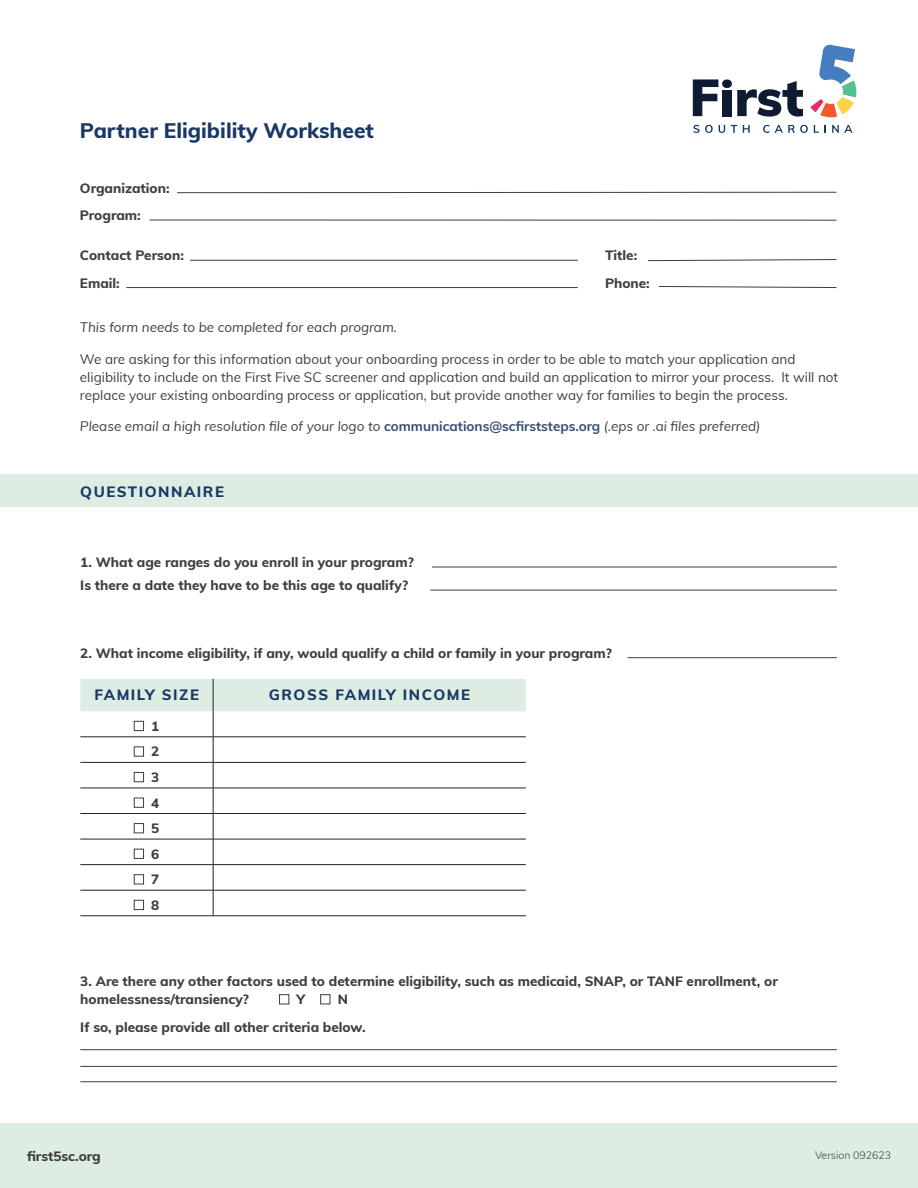
<style>
.page{position:relative;width:918px;height:1188px;background:#fff}
.page>*{position:absolute;margin:0;border:0;box-sizing:border-box;transform-origin:0 0}
.t1{font:800 21px "Muli";color:#1a3866}
.t2{font:800 15px "Muli";letter-spacing:.1em;color:#1a3866}
.body{font:800 13.5px/18px "Muli";color:#3e3e3f}
.body-2{font:13.5px/18px "Muli";color:#3e3e3f}
.body-3{font:italic 13.5px "Muli";color:#3e3e3f}
.body-4{font:300 10.5px "Muli";color:#3e3e3f}
.s1{font-weight:700;font-style:normal;color:#334c75}
</style>
<div class="page">
<div style="left:0;top:1123px;width:918px;height:65px;background:#deede3"></div>
<div style="left:0;top:474px;width:918px;height:33px;background:#deede3"></div>
<svg style="left:810px;top:45px;width:46px;height:72px"></svg>
<svg style="left:693px;top:79px;width:25px;height:37px"></svg>
<div style="left:722px;top:80px;width:10px;height:8px;background:#0f1b33;border-radius:4px"></div>
<div style="left:722px;top:90px;width:10px;height:26px;background:#0f1b33"></div>
<svg style="left:737px;top:81px;width:66px;height:36px"></svg>
<svg style="left:693px;top:125px;width:20px;height:8px"></svg>
<svg style="left:719px;top:125px;width:6px;height:8px"></svg>
<svg style="left:731px;top:125px;width:6px;height:8px"></svg>
<svg style="left:743px;top:125px;width:7px;height:8px"></svg>
<svg style="left:763px;top:125px;width:45px;height:8px"></svg>
<svg style="left:814px;top:125px;width:5px;height:8px"></svg>
<svg style="left:832px;top:125px;width:21px;height:8px"></svg>
<hr style="left:432px;top:567px;width:405px;height:1px;background:#3e3e3f">
<hr style="left:430px;top:590px;width:407px;height:1px;background:#3e3e3f">
<svg style="left:177px;top:192px;width:660px;height:1px"></svg>
<hr style="left:150px;top:220px;width:687px;height:1px;background:#3e3e3f">
<hr style="left:126px;top:287px;width:452px;height:1px;background:#3e3e3f">
<svg style="left:648px;top:259px;width:189px;height:2px"></svg>
<svg style="left:659px;top:286px;width:178px;height:2px"></svg>
<hr style="left:190px;top:260px;width:388px;height:1px;background:#3e3e3f">
<hr style="left:627px;top:657px;width:210px;height:1px;background:#3e3e3f">
<svg style="left:80px;top:679px;width:446px;height:237px"></svg>
<hr style="left:80px;top:916px;width:133px;height:1px;background:#231f20">
<hr style="left:213px;top:916px;width:313px;height:1px;background:#231f20">
<div style="left:134px;top:721px;width:10px;height:10px;border:1px solid #3e3e3f"></div>
<div style="left:134px;top:747px;width:10px;height:9px;border:1px solid #3e3e3f"></div>
<div style="left:134px;top:772px;width:10px;height:10px;border:1px solid #3e3e3f"></div>
<div style="left:134px;top:798px;width:10px;height:10px;border:1px solid #3e3e3f"></div>
<div style="left:134px;top:823px;width:10px;height:10px;border:1px solid #3e3e3f"></div>
<div style="left:134px;top:849px;width:10px;height:10px;border:1px solid #3e3e3f"></div>
<div style="left:134px;top:875px;width:10px;height:9px;border:1px solid #3e3e3f"></div>
<div style="left:134px;top:900px;width:10px;height:10px;border:1px solid #3e3e3f"></div>
<hr style="left:80px;top:1049px;width:757px;height:1px;background:#3e3e3f">
<hr style="left:80px;top:1066px;width:757px;height:1px;background:#3e3e3f">
<div style="left:279px;top:994px;width:10px;height:10px;border:1px solid #3e3e3f"></div>
<div style="left:320px;top:994px;width:10px;height:10px;border:1px solid #3e3e3f"></div>
<hr style="left:80px;top:1081px;width:757px;height:1px;background:#3e3e3f">
<p class="t1" style="left:80px;top:115px;width:295px">Partner Eligibility Worksheet</p>
<p class="body" style="left:80px;top:178px;width:91px">Organization:</p>
<p class="body" style="left:80px;top:206px;width:62px">Program:</p>
<p class="body" style="left:80px;top:246px;width:105px">Contact Person:</p>
<p class="body" style="left:605px;top:246px;width:34px">Title:</p>
<p class="body" style="left:80px;top:273px;width:41px">Email:</p>
<p class="body" style="left:605px;top:273px;width:46px">Phone:</p>
<p class="body-3" style="left:80px;top:318px;width:319px">This form needs to be completed for each program.</p>
<p class="body-2" style="left:80px;top:349px;width:760px">We are asking for this information about your onboarding process in order to be able to match your application and eligibility to include on the First Five SC screener and application and build an application to mirror your process. It will not replace your existing onboarding process or application, but provide another way for families to begin the process.</p>
<p class="body-3" style="left:80px;top:417px;width:682px">Please email a high resolution file of your logo to <span class="s1">communications@scfirststeps.org</span> (.eps or .ai files preferred)</p>
<p class="t2" style="left:80px;top:480px;width:145px">QUESTIONNAIRE</p>
<p class="body" style="left:80px;top:553px;width:335px">1. What age ranges do you enroll in your program?</p>
<p class="body" style="left:80px;top:576px;width:329px">Is there a date they have to be this age to qualify?</p>
<p class="body" style="left:80px;top:643px;width:533px">2. What income eligibility, if any, would qualify a child or family in your program?</p>
<p class="t2" style="left:94px;top:684px;width:106px">FAMILY SIZE</p>
<p class="t2" style="left:269px;top:684px;width:203px">GROSS FAMILY INCOME</p>
<p class="body" style="left:151px;top:716px;width:10px">1</p>
<p class="body" style="left:151px;top:742px;width:10px">2</p>
<p class="body" style="left:151px;top:767px;width:10px">3</p>
<p class="body" style="left:151px;top:793px;width:10px">4</p>
<p class="body" style="left:151px;top:819px;width:10px">5</p>
<p class="body" style="left:151px;top:844px;width:10px">6</p>
<p class="body" style="left:151px;top:870px;width:10px">7</p>
<p class="body" style="left:151px;top:895px;width:10px">8</p>
<p class="body" style="left:80px;top:972px;width:699px">3. Are there any other factors used to determine eligibility, such as medicaid, SNAP, or TANF enrollment, or homelessness/transiency?</p>
<p class="body" style="left:297px;top:990px;width:10px">Y</p>
<p class="body" style="left:338px;top:990px;width:12px">N</p>
<p class="body" style="left:80px;top:1017px;width:287px">If so, please provide all other criteria below.</p>
<p class="body" style="left:27px;top:1146px;width:75px">first5sc.org</p>
<p class="body-4" style="left:815px;top:1148px;width:77px">Version 092623</p>
</div>
